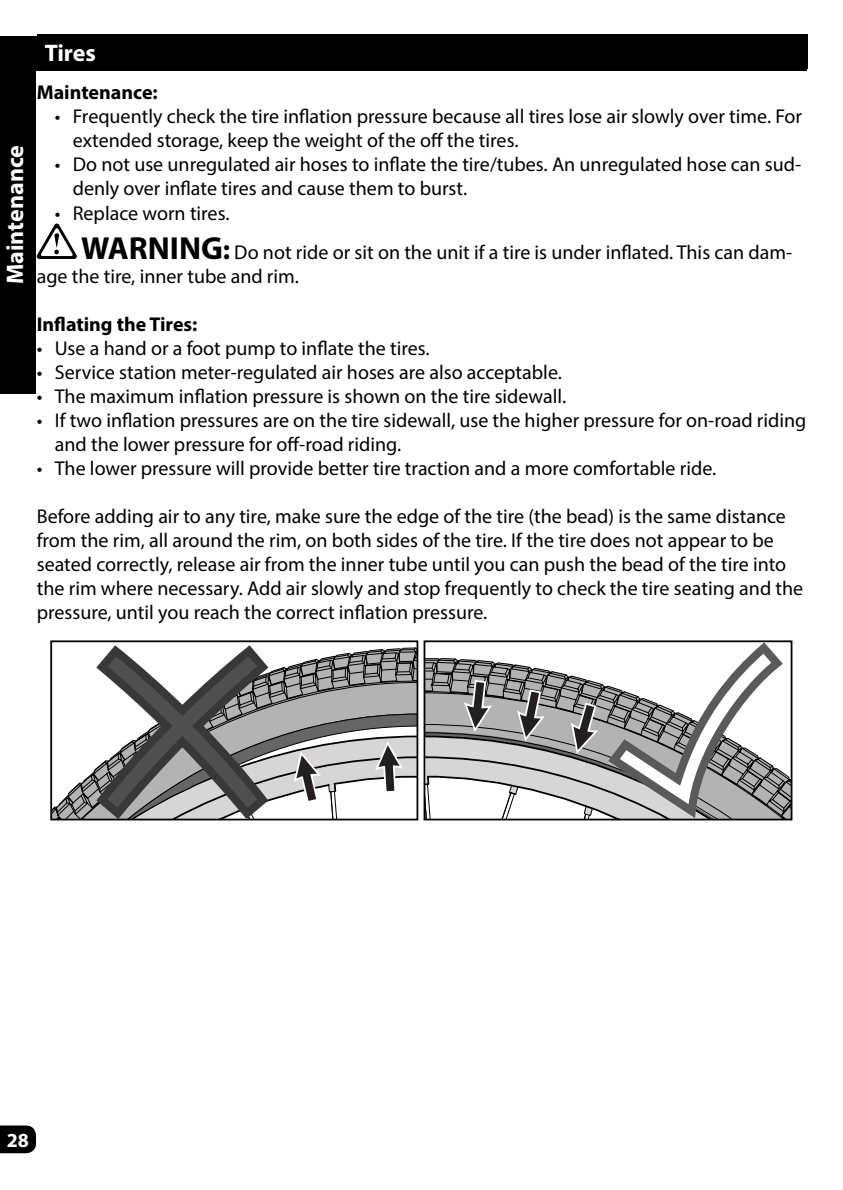
<style>
.page{position:relative;width:843px;height:1190px;background:#fff}
.page>*{position:absolute;margin:0;border:0;box-sizing:border-box;transform-origin:0 0}
.t1{font:700 24px "Myriad Pro";color:#fff}
.t2{font:20px/24px "Myriad Pro";color:#000}
.t3{font:700 20px "Myriad Pro";color:#000}
.t4{font:700 20px "Myriad Pro";color:#fff}
.s1{font-weight:700;font-size:32px}
.s2{font-weight:700;font-size:28px}
</style>
<div class="page">
<div style="left:0;top:36px;width:36px;height:357px;background:#000"></div>
<div style="left:36px;top:36px;width:770px;height:34px;background:#000"></div>
<svg style="left:0;top:1125px;width:36px;height:28px"></svg>
<div style="left:37px;top:35px;width:770px;height:34px;background:#000"></div>
<svg style="left:36px;top:223px;width:41px;height:36px"></svg>
<svg style="left:51px;top:640px;width:367px;height:181px"></svg>
<svg style="left:424px;top:640px;width:367px;height:181px"></svg>
<p class="t1" style="left:-1px;top:284px;width:140px;rotate:-90deg">Maintenance</p>
<p class="t1" style="left:45px;top:37px;width:53px">Tires</p>
<p class="t3" style="left:37px;top:80px;width:122px">Maintenance:</p>
<p class="t2" style="left:73px;top:104px;width:730px;text-indent:-18px">• Frequently check the tire inflation pressure because all tires lose air slowly over time. For extended storage, keep the weight of the off the tires.</p>
<p class="t2" style="left:73px;top:152px;width:730px;text-indent:-18px">• Do not use unregulated air hoses to inflate the tire/tubes. An unregulated hose can sud&shy;denly over inflate tires and cause them to burst.</p>
<p class="t2" style="left:81px;top:193px;width:712px;line-height:39.4px;text-indent:-26px">• Replace worn tires.<br><span class="s1">WARNING</span><span class="s2">:</span> Do not ride or sit on the unit if a tire is under inflated. This can dam-</p>
<p class="t2" style="left:37px;top:264px;width:264px">age the tire, inner tube and rim.</p>
<p class="t3" style="left:37px;top:311px;width:162px">Inflating the Tires:</p>
<p class="t2" style="left:37px;top:336px;width:394px">• Use a hand or a foot pump to inflate the tires.</p>
<p class="t2" style="left:37px;top:360px;width:526px">• Service station meter-regulated air hoses are also acceptable.</p>
<p class="t2" style="left:37px;top:384px;width:531px">• The maximum inflation pressure is shown on the tire sidewall.</p>
<p class="t2" style="left:55px;top:408px;width:753px;text-indent:-18px">• If two inflation pressures are on the tire sidewall, use the higher pressure for on-road riding and the lower pressure for off-road riding.</p>
<p class="t2" style="left:37px;top:456px;width:681px">• The lower pressure will provide better tire traction and a more comfortable ride.</p>
<p class="t2" style="left:37px;top:504px;width:768px">Before adding air to any tire, make sure the edge of the tire (the bead) is the same distance from the rim, all around the rim, on both sides of the tire. If the tire does not appear to be seated correctly, release air from the inner tube until you can push the bead of the tire into the rim where necessary. Add air slowly and stop frequently to check the tire seating and the pressure, until you reach the correct inflation pressure.</p>
<p class="t4" style="left:7px;top:1127px;width:24px">28</p>
</div>
